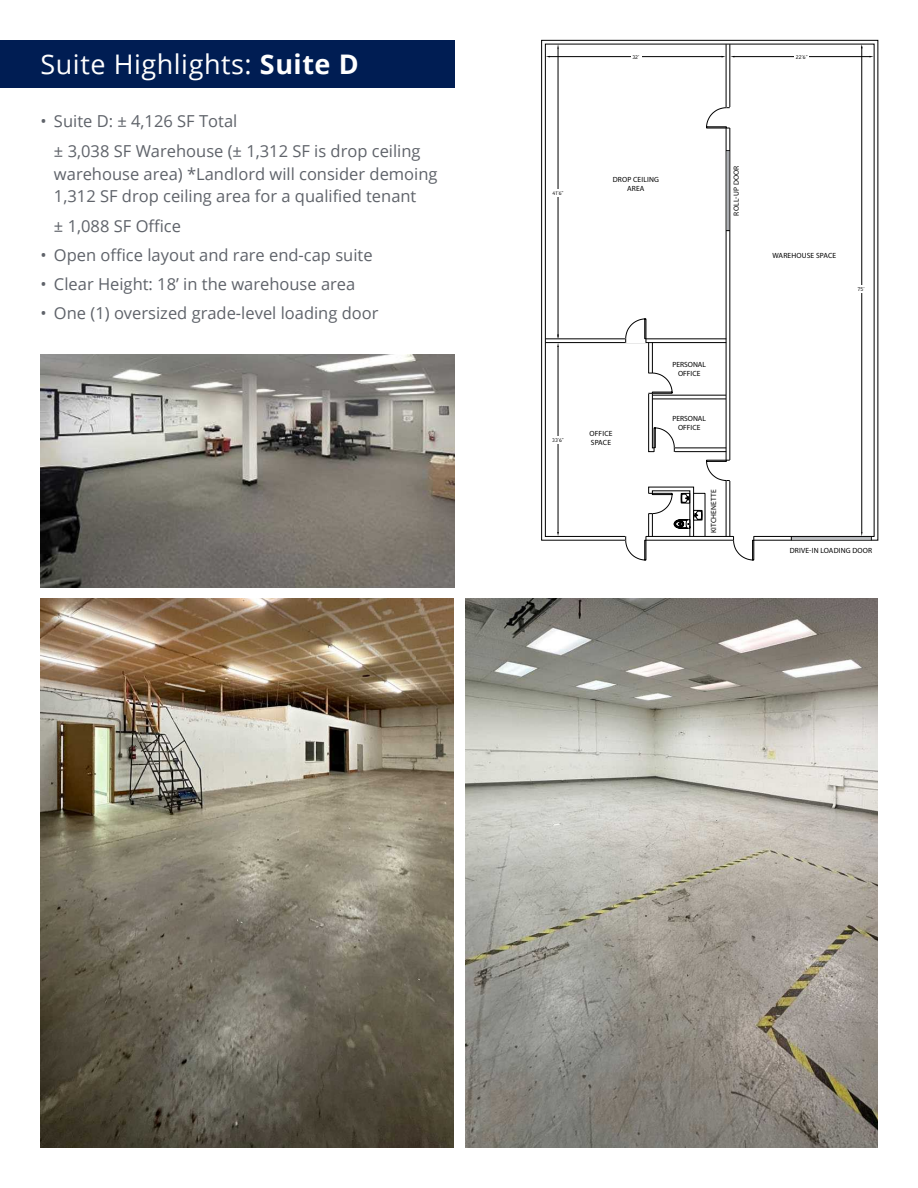
<style>
.page{position:relative;width:918px;height:1188px;background:#fff}
.page>*{position:absolute;margin:0;border:0;box-sizing:border-box;transform-origin:0 0}
.t1{font:27px "Open Sans";letter-spacing:.02em;color:#fff}
.t2{font:16.5px/30px "Open Sans";color:#5f636a}
.t3{font:7.5px/9px "Myriad Pro";letter-spacing:.02em;color:#000}
.t4{font:7.5px/9px "Myriad Pro";color:#000;text-align:center}
.t5{font:500 5.25px "Aaux Next";color:#000}
.s1{font-weight:700}
</style>
<div class="page">
<div style="left:0;top:40px;width:454px;height:48px;background:#001d53"></div>
<img style="left:465px;top:598px;width:413px;height:550px">
<img style="left:40px;top:598px;width:413px;height:550px">
<img style="left:40px;top:354px;width:414px;height:233px">
<svg style="left:541px;top:40px;width:338px;height:501px"></svg>
<hr style="left:729px;top:44px;width:1px;height:493px;background:#000">
<hr style="left:726px;top:44px;width:1px;height:493px;background:#000">
<hr style="left:545px;top:342px;width:181px;height:1px;background:#000">
<hr style="left:545px;top:338px;width:181px;height:1px;background:#000">
<div style="left:726px;top:108px;width:5px;height:20px;background:#fff"></div>
<svg style="left:706px;top:107px;width:24px;height:22px"></svg>
<div style="left:654px;top:447px;width:20px;height:6px;background:#fff"></div>
<svg style="left:625px;top:318px;width:102px;height:134px"></svg>
<svg style="left:625px;top:460px;width:130px;height:100px"></svg>
<hr style="left:791px;top:537px;width:80px;height:1px;background:#a2a5aa">
<hr style="left:791px;top:539px;width:80px;height:1px;background:#a2a5aa">
<hr style="left:727px;top:151px;width:1px;height:80px;background:#a2a5aa">
<hr style="left:728px;top:151px;width:1px;height:80px;background:#a2a5aa">
<hr style="left:862px;top:47px;width:1px;height:485px;background:#000">
<hr style="left:558px;top:48px;width:1px;height:290px;background:#000">
<hr style="left:558px;top:346px;width:1px;height:187px;background:#000">
<svg style="left:557px;top:334px;width:2px;height:13px"></svg>
<hr style="left:549px;top:56px;width:174px;height:1px;background:#000">
<hr style="left:733px;top:56px;width:137px;height:1px;background:#000">
<div style="left:631px;top:55px;width:10px;height:6px;background:#fff"></div>
<div style="left:552px;top:189px;width:13px;height:8px;background:#fff"></div>
<div style="left:855px;top:285px;width:13px;height:8px;background:#fff"></div>
<div style="left:552px;top:436px;width:13px;height:8px;background:#fff"></div>
<div style="left:795px;top:55px;width:14px;height:6px;background:#fff"></div>
<h1 class="t1" style="left:40px;top:45px;width:320px">Suite Highlights: <span class="s1">Suite D</span></h1>
<p class="t2" style="left:54px;top:106px;width:368px;text-indent:-13px">• Suite D: ± 4,126 SF Total<br>± 3,038 SF Warehouse (± 1,312 SF is drop ceiling</p>
<p class="t2" style="left:54px;top:162px;width:385px;line-height:22.5px">warehouse area) *Landlord will consider demoing<br>1,312 SF drop ceiling area for a qualified tenant</p>
<p class="t2" style="left:54px;top:211px;width:129px">± 1,088 SF Office</p>
<p class="t2" style="left:41px;top:240px;width:334px">• Open office layout and rare end-cap suite</p>
<p class="t2" style="left:41px;top:269px;width:316px">• Clear Height: 18’ in the warehouse area</p>
<p class="t2" style="left:41px;top:298px;width:340px">• One (1) oversized grade-level loading door</p>
<p class="t5" style="left:633px;top:53px;width:8px">32’</p>
<p class="t5" style="left:796px;top:53px;width:14px">22’6”</p>
<p class="t5" style="left:553px;top:189px;width:13px">41’6”</p>
<p class="t3" style="left:613px;top:175px;width:48px;text-align:center">DROP CEILING<br>AREA</p>
<p class="t3" style="left:732px;top:216px;width:51px;rotate:-90deg">ROLL-UP DOOR</p>
<p class="t5" style="left:552px;top:436px;width:13px">33’6”</p>
<p class="t3" style="left:589px;top:429px;width:25px">OFFICE<br>SPACE</p>
<p class="t4" style="left:672px;top:360px;width:35px">PERSONAL<br>OFFICE</p>
<p class="t4" style="left:672px;top:414px;width:35px">PERSONAL<br>OFFICE</p>
<p class="t3" style="left:709px;top:533px;width:45px;rotate:-90deg">KITCHENETTE</p>
<p class="t3" style="left:773px;top:251px;width:65px">WAREHOUSE SPACE</p>
<p class="t5" style="left:858px;top:286px;width:8px">75’</p>
<p class="t3" style="left:790px;top:546px;width:84px">DRIVE-IN LOADING DOOR</p>
</div>
